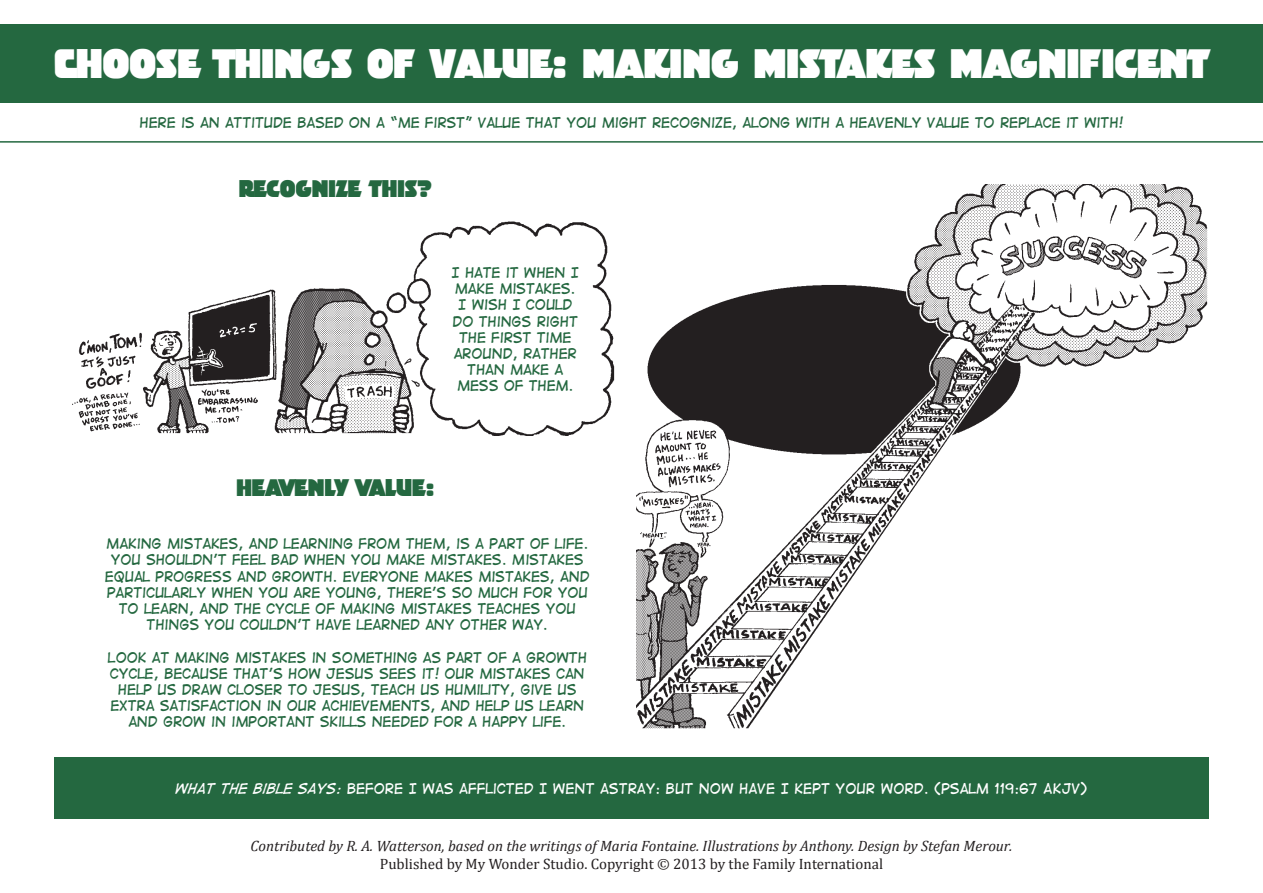
<style>
.page{position:relative;width:1263px;height:893px;background:#fff}
.page>*{position:absolute;margin:0;border:0;box-sizing:border-box;transform-origin:0 0}
.t1{font:36px "CC Stormtrooper";color:#fff}
.t2{font:21px "CC Stormtrooper";color:#246840}
.t3{font:italic 15px "Cambria";color:#231f20}
.t4{font:15px "Cambria";color:#231f20}
.t5{font:13.5px/16.2px "Digital Strip";letter-spacing:-.01em;color:#246840;text-align:center}
.t6{font:13.5px "Digital Strip";color:#fff}
.s1{font-style:italic}
</style>
<div class="page">
<img style="left:72px;top:221px;width:543px;height:214px">
<img style="left:637px;top:185px;width:571px;height:544px">
<div style="left:0;top:25px;width:1263px;height:78px;background:#246840"></div>
<div style="left:54px;top:758px;width:1155px;height:61px;background:#246840"></div>
<hr style="left:0;top:141px;width:1263px;height:2px;background:#246840">
<p class="t1" style="left:54px;top:47px;width:1156px">CHOOSE THINGS OF VALUE: MAKING MISTAKES MAGNIFICENT</p>
<p class="t5" style="left:140px;top:114px;width:985px">HERE IS AN ATTITUDE BASED ON A “ME FIRST” VALUE THAT YOU MIGHT RECOGNIZE, ALONG WITH A HEAVENLY VALUE TO REPLACE IT WITH!</p>
<p class="t2" style="left:239px;top:179px;width:195px">RECOGNIZE THIS?</p>
<p class="t5" style="left:452px;top:264px;width:129px">I HATE IT WHEN I<br>MAKE MISTAKES.<br>I WISH I COULD<br>DO THINGS RIGHT<br>THE FIRST TIME<br>AROUND, RATHER<br>THAN MAKE A<br>MESS OF THEM.</p>
<p class="t2" style="left:236px;top:478px;width:200px">HEAVENLY VALUE:</p>
<p class="t5" style="left:105px;top:536px;width:486px">MAKING MISTAKES, AND LEARNING FROM THEM, IS A PART OF LIFE.<br>YOU SHOULDN'T FEEL BAD WHEN YOU MAKE MISTAKES. MISTAKES EQUAL PROGRESS AND GROWTH. EVERYONE MAKES MISTAKES, AND PARTICULARLY WHEN YOU ARE YOUNG, THERE'S SO MUCH FOR YOU TO LEARN, AND THE CYCLE OF MAKING MISTAKES TEACHES YOU THINGS YOU COULDN'T HAVE LEARNED ANY OTHER WAY.</p>
<p class="t5" style="left:108px;top:649px;width:481px">LOOK AT MAKING MISTAKES IN SOMETHING AS PART OF A GROWTH CYCLE, BECAUSE THAT'S HOW JESUS SEES IT! OUR MISTAKES CAN HELP US DRAW CLOSER TO JESUS, TEACH US HUMILITY, GIVE US EXTRA SATISFACTION IN OUR ACHIEVEMENTS, AND HELP US LEARN AND GROW IN IMPORTANT SKILLS NEEDED FOR A HAPPY LIFE.</p>
<p class="t6" style="left:175px;top:781px;width:914px"><span class="s1">WHAT THE BIBLE SAYS:</span> BEFORE I WAS AFFLICTED I WENT ASTRAY: BUT NOW HAVE I KEPT YOUR WORD. (PSALM 119:67 AKJV)</p>
<p class="t3" style="left:251px;top:835px;width:763px">Contributed by R. A. Watterson, based on the writings of Maria Fontaine. Illustrations by Anthony. Design by Stefan Merour.</p>
<p class="t4" style="left:380px;top:855px;width:505px">Published by My Wonder Studio. Copyright © 2013 by the Family International</p>
</div>
